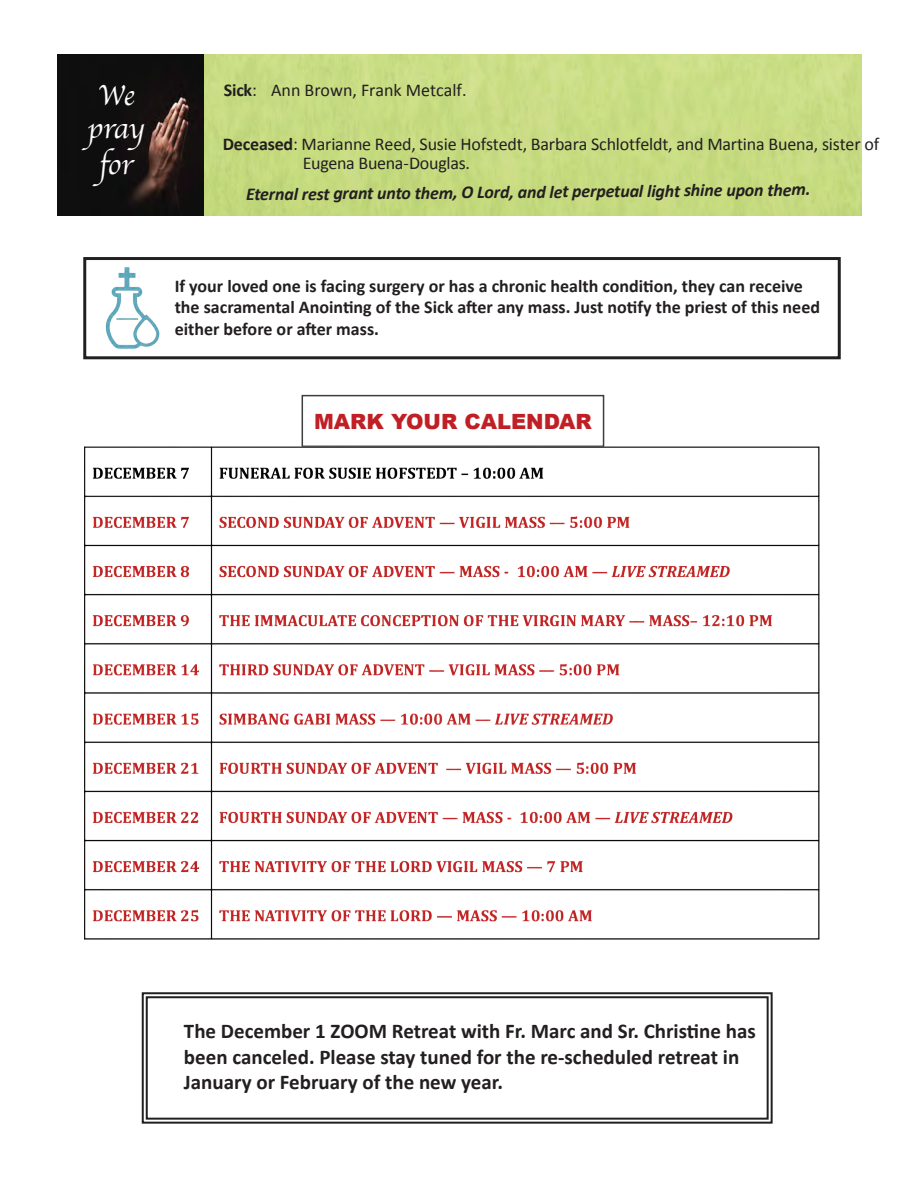
<style>
.page{position:relative;width:918px;height:1188px;background:#fff}
.page>*{position:absolute;margin:0;border:0;box-sizing:border-box;transform-origin:0 0}
.t1{font:30px/36px "Apple Chancery";letter-spacing:-.025em;color:#fff;text-align:center}
.t2{font:700 21px/25.2px "Calibri";color:#231f20}
.t3{font:900 21px "Arial";color:#c02025}
.t4{font:700 18px/21.6px "Calibri";color:#231f20}
.t5{font:18px/19.5px "Calibri";letter-spacing:-.01em;color:#231f20}
.t6{font:italic 700 18px "Calibri";letter-spacing:-.02em;color:#231f20}
.s1{font-weight:700}
</style>
<div class="page">
<img style="left:57px;top:54px;width:147px;height:162px">
<img style="left:105px;top:267px;width:55px;height:82px">
<div style="left:83px;top:257px;width:758px;height:102px;border:3px solid #000"></div>
<div style="left:302px;top:395px;width:302px;height:52px;border:2px solid #231f20"></div>
<svg style="left:141px;top:992px;width:632px;height:132px"></svg>
<div style="left:146px;top:996px;width:623px;height:124px;border:2px solid #000"></div>
<img style="left:84px;top:445px;width:736px;height:495px">
<h1 class="t1" style="left:98px;top:77px;width:38px">We</h1>
<p class="t5" style="left:224px;top:79px;width:244px"><span class="s1">Sick</span>: Ann Brown, Frank Metcalf.</p>
<h1 class="t1" style="left:88px;top:110px;width:58px">pray for</h1>
<p class="t6" style="left:246px;top:179px;width:566px">Eternal rest grant unto them, O Lord, and let perpetual light shine upon them.</p>
<p class="t5" style="left:303px;top:133px;width:578px;text-indent:-80px"><span class="s1">Deceased</span>: Marianne Reed, Susie Hofstedt, Barbara Schlotfeldt, and Martina Buena, sister of<br>Eugena Buena-Douglas.</p>
<p class="t4" style="left:175px;top:274px;width:647px">If your loved one is facing surgery or has a chronic health condition, they can receive the sacramental Anointing of the Sick after any mass. Just notify the priest of this need either before or after mass.</p>
<p class="t3" style="left:314px;top:406px;width:279px">MARK YOUR CALENDAR</p>
<p class="t2" style="left:184px;top:1018px;width:573px">The December 1 ZOOM Retreat with Fr. Marc and Sr. Christine has been canceled. Please stay tuned for the re-scheduled retreat in<br>January or February of the new year.</p>
</div>
